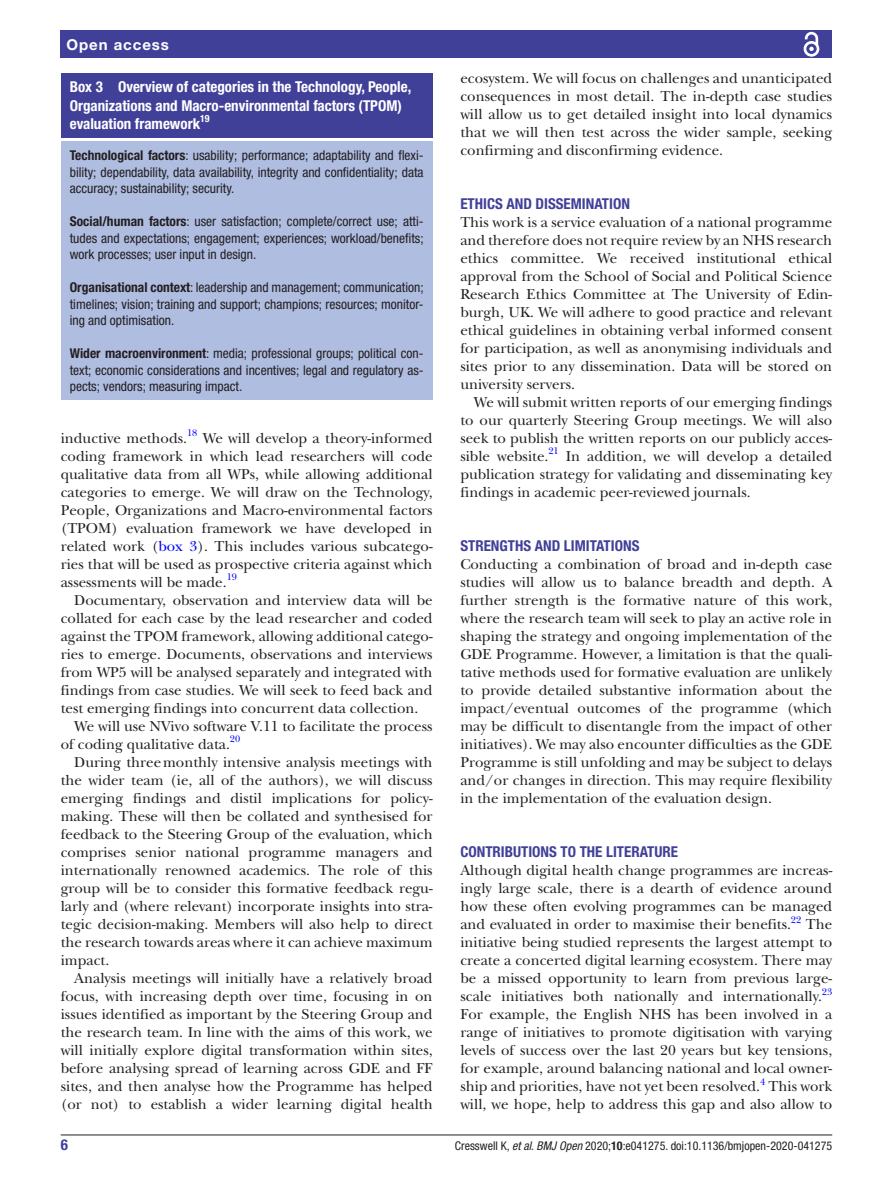
<style>
.page{position:relative;width:893px;height:1191px;background:#fff}
.page>*{position:absolute;margin:0;border:0;box-sizing:border-box;transform-origin:0 0}
.t1{font:15px/18px "New Baskerville";color:#231f20;text-align:justify}
.t2{font:700 condensed 15px/18px "Helvetica Neue LT Std";color:#fff}
.t3{font:700 condensed 15px "Helvetica Neue LT Std";color:#414099}
.t4{font:700 15px "Helvetica Neue LT Std";letter-spacing:.065em;color:#fff}
.t5{font:condensed 13.5px/16.5px "Helvetica Neue LT Std";color:#231f20;text-align:justify}
.t6{font:condensed 12px "Helvetica Neue LT Std";color:#231f20}
.t7{font:9.9px "New Baskerville";color:#00f}
.t8{font:700 condensed 9.9px "Helvetica Neue LT Std";color:#fff}
.s1{font-weight:700}
.s2{color:#00f}
.s3{font-style:italic}
</style>
<div class="page">
<hr style="left:61px;top:1134px;width:771px;height:1px;background:#231f20">
<div style="left:61px;top:31px;width:771px;height:27px;background:#414099"></div>
<svg style="left:803px;top:31px;width:17px;height:26px"></svg>
<div style="left:61px;top:73px;width:372px;height:64px;background:#414099"></div>
<div style="left:61px;top:142px;width:372px;height:258px;background:#afbde1"></div>
<p class="t4" style="left:66px;top:35px;width:104px">Open access</p>
<p class="t2" style="left:70px;top:78px;width:343px">Box 3 Overview of categories in the Technology, People,<br>Organizations and Macro-environmental factors (TPOM) evaluation framework</p>
<p class="t8" style="left:200px;top:112px;width:11px">19</p>
<p class="t5" style="left:70px;top:147px;width:355px"><span class="s1">Technological factors</span>: usability; performance; adaptability and flexi&shy;bility; dependability, data availability, integrity and confidentiality; data accuracy; sustainability; security.</p>
<p class="t5" style="left:70px;top:213px;width:355px"><span class="s1">Social/human factors</span>: user satisfaction; complete/correct use; atti&shy;tudes and expectations; engagement; experiences; workload/benefits; work processes; user input in design.</p>
<p class="t5" style="left:70px;top:279px;width:355px"><span class="s1">Organisational context</span>: leadership and management; communication; timelines; vision; training and support; champions; resources; monitor&shy;ing and optimisation.</p>
<p class="t5" style="left:70px;top:345px;width:355px"><span class="s1">Wider macroenvironment</span>: media; professional groups; political con&shy;text; economic considerations and incentives; legal and regulatory as&shy;pects; vendors; measuring impact.</p>
<p class="t1" style="left:61px;top:429px;width:128px">inductive methods.</p>
<p class="t7" style="left:187px;top:427px;width:12px">18</p>
<p class="t1" style="left:61px;top:429px;width:373px;text-indent:142px">We will develop a theory-informed coding framework in which lead researchers will code qualitative data from all WPs, while allowing additional categories to emerge. We will draw on the Technology, People, Organizations and Macro-environmental factors (TPOM) evaluation framework we have developed in related work (<span class="s2">box 3</span>). This includes various subcatego&shy;ries that will be used as prospective criteria against which assessments will be made.</p>
<p class="t7" style="left:227px;top:571px;width:12px">19</p>
<p class="t1" style="left:74px;top:591px;width:360px">Documentary, observation and interview data will be</p>
<p class="t1" style="left:61px;top:609px;width:373px">collated for each case by the lead researcher and coded</p>
<p class="t1" style="left:61px;top:627px;width:373px">against the TPOM framework, allowing additional catego-</p>
<p class="t1" style="left:61px;top:645px;width:373px">ries to emerge. Documents, observations and interviews</p>
<p class="t1" style="left:61px;top:663px;width:373px">from WP5 will be analysed separately and integrated with</p>
<p class="t1" style="left:61px;top:681px;width:373px">findings from case studies. We will seek to feed back and</p>
<p class="t1" style="left:61px;top:699px;width:359px">test emerging findings into concurrent data collection.</p>
<p class="t1" style="left:74px;top:717px;width:360px">We will use NVivo software V.11 to facilitate the process</p>
<p class="t1" style="left:61px;top:735px;width:171px">of coding qualitative data.</p>
<p class="t7" style="left:230px;top:733px;width:12px">20</p>
<p class="t1" style="left:61px;top:753px;width:373px;text-indent:14px">During threemonthly intensive analysis meetings with the wider team (ie, all of the authors), we will discuss emerging findings and distil implications for policy&shy;making. These will then be collated and synthesised for feedback to the Steering Group of the evaluation, which comprises senior national programme managers and internationally renowned academics. The role of this group will be to consider this formative feedback regu&shy;larly and (where relevant) incorporate insights into stra&shy;tegic decision-making. Members will also help to direct the research towards areas where it can achieve maximum impact.</p>
<p class="t1" style="left:61px;top:969px;width:373px;text-indent:14px">Analysis meetings will initially have a relatively broad focus, with increasing depth over time, focusing in on issues identified as important by the Steering Group and the research team. In line with the aims of this work, we will initially explore digital transformation within sites, before analysing spread of learning across GDE and FF sites, and then analyse how the Programme has helped (or not) to establish a wider learning digital health</p>
<p class="t1" style="left:460px;top:69px;width:373px">ecosystem. We will focus on challenges and unanticipated consequences in most detail. The in-depth case studies will allow us to get detailed insight into local dynamics that we will then test across the wider sample, seeking confirming and disconfirming evidence.</p>
<p class="t3" style="left:460px;top:195px;width:171px">ETHICS AND DISSEMINATION</p>
<p class="t1" style="left:460px;top:213px;width:373px">This work is a service evaluation of a national programme and therefore does not require review by an NHS research ethics committee. We received institutional ethical approval from the School of Social and Political Science Research Ethics Committee at The University of Edin&shy;burgh, UK. We will adhere to good practice and relevant ethical guidelines in obtaining verbal informed consent for participation, as well as anonymising individuals and sites prior to any dissemination. Data will be stored on university servers.</p>
<p class="t1" style="left:460px;top:393px;width:373px;text-indent:14px">We will submit written reports of our emerging findings to our quarterly Steering Group meetings. We will also seek to publish the written reports on our publicly acces&shy;sible website.</p>
<p class="t7" style="left:548px;top:445px;width:12px">21</p>
<p class="t1" style="left:460px;top:447px;width:373px;text-indent:105px">In addition, we will develop a detailed publication strategy for validating and disseminating key findings in academic peer-reviewed journals.</p>
<p class="t3" style="left:460px;top:537px;width:181px">STRENGTHS AND LIMITATIONS</p>
<p class="t1" style="left:460px;top:555px;width:373px">Conducting a combination of broad and in-depth case studies will allow us to balance breadth and depth. A further strength is the formative nature of this work, where the research team will seek to play an active role in shaping the strategy and ongoing implementation of the GDE Programme. However, a limitation is that the quali&shy;tative methods used for formative evaluation are unlikely to provide detailed substantive information about the impact/eventual outcomes of the programme (which may be difficult to disentangle from the impact of other initiatives). We may also encounter difficulties as the GDE Programme is still unfolding and may be subject to delays and/or changes in direction. This may require flexibility in the implementation of the evaluation design.</p>
<p class="t3" style="left:460px;top:843px;width:219px">CONTRIBUTIONS TO THE LITERATURE</p>
<p class="t1" style="left:460px;top:861px;width:373px">Although digital health change programmes are increas&shy;ingly large scale, there is a dearth of evidence around how these often evolving programmes can be managed and evaluated in order to maximise their benefits.</p>
<p class="t7" style="left:791px;top:913px;width:12px">22</p>
<p class="t1" style="left:460px;top:915px;width:373px;text-indent:345px">The initiative being studied represents the largest attempt to create a concerted digital learning ecosystem. There may be a missed opportunity to learn from previous large&shy;scale initiatives both nationally and internationally.</p>
<p class="t7" style="left:822px;top:985px;width:12px">23</p>
<p class="t1" style="left:460px;top:1005px;width:373px">For example, the English NHS has been involved in a range of initiatives to promote digitisation with varying levels of success over the last 20 years but key tensions, for example, around balancing national and local owner&shy;ship and priorities, have not yet been resolved.</p>
<p class="t7" style="left:760px;top:1075px;width:7px">4</p>
<p class="t1" style="left:460px;top:1077px;width:373px;text-align:right">This work<br>will, we hope, help to address this gap and also allow to</p>
<p class="t3" style="left:61px;top:1135px;width:9px">6</p>
<p class="t6" style="left:455px;top:1138px;width:379px">Cresswell K, <span class="s3">et al</span>. <span class="s3">BMJ Open</span> 2020;<span class="s1">10</span>:e041275. doi:10.1136/bmjopen-2020-041275</p>
</div>
